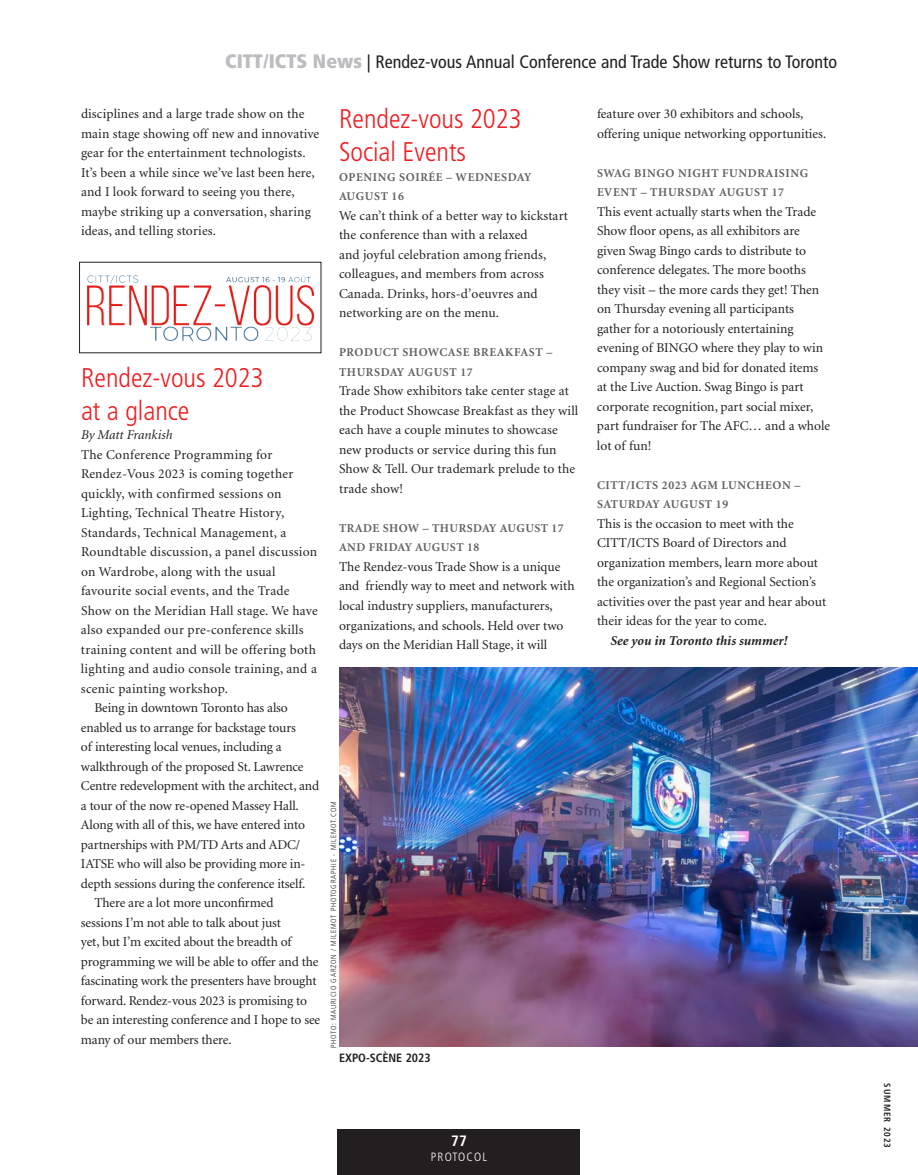
<style>
.page{position:relative;width:918px;height:1175px;background:#fff}
.page>*{position:absolute;margin:0;border:0;box-sizing:border-box;transform-origin:0 0}
.t1{font:300 condensed 27px/33px "Frutiger";color:#ee1f23}
.t2{font:condensed 18px "Frutiger";color:#231f20}
.t3{font:700 condensed 15px "Frutiger";color:#fff}
.t4{font:13.5px/19.5px "Minion";color:#231f20}
.t5{font:13.5px "Minion";letter-spacing:.02em;color:#231f20}
.t6{font:italic 700 13.5px "Minion";color:#231f20}
.t7{font:italic 13.5px "Minion";color:#231f20}
.t8{font:700 12px/19.5px "Minion";letter-spacing:.05em;color:#636366}
.t9{font:700 condensed 12px "Frutiger";color:#231f20}
.t10{font:300 condensed 12px "Frutiger";letter-spacing:.1em;color:#fff}
.t11{font:700 condensed 9px "Frutiger";letter-spacing:.1em;color:#231f20}
.t12{font:300 condensed 7.5px "Frutiger";letter-spacing:.1em;color:#231f20}
.s1{font-weight:900;font-size:19.5px;color:#bcbdc0}
</style>
<div class="page">
<div style="left:338px;top:1129px;width:242px;height:45px;background:#231f20"></div>
<img style="left:87px;top:274px;width:227px;height:68px">
<div style="left:79px;top:262px;width:242px;height:91px;border:1px solid #231f20"></div>
<img style="left:339px;top:667px;width:579px;height:379px">
<h2 class="t2" style="left:225px;top:51px;width:614px"><span class="s1">CITT/ICTS News</span> | Rendez-vous Annual Conference and Trade Show returns to Toronto</h2>
<p class="t4" style="left:81px;top:105px;width:240px">disciplines and a large trade show on the main stage showing off new and innovative gear for the entertainment technologists.<br>It’s been a while since we’ve last been here, and I look forward to seeing you there, maybe striking up a conversation, sharing ideas, and telling stories.</p>
<h1 class="t1" style="left:81px;top:361px;width:184px">Rendez-vous 2023 at a glance</h1>
<p class="t7" style="left:81px;top:428px;width:93px">By Matt Frankish</p>
<p class="t5" style="left:81px;top:448px;width:193px">The Conference Programming for</p>
<p class="t5" style="left:81px;top:467px;width:214px">Rendez-Vous 2023 is coming together</p>
<p class="t5" style="left:81px;top:487px;width:202px">quickly, with confirmed sessions on</p>
<p class="t5" style="left:81px;top:506px;width:205px">Lighting, Technical Theatre History,</p>
<p class="t5" style="left:81px;top:526px;width:207px">Standards, Technical Management, a</p>
<p class="t5" style="left:81px;top:545px;width:238px">Roundtable discussion, a panel discussion</p>
<p class="t5" style="left:81px;top:565px;width:196px">on Wardrobe, along with the usual</p>
<p class="t5" style="left:81px;top:584px;width:210px">favourite social events, and the Trade</p>
<p class="t5" style="left:81px;top:604px;width:238px">Show on the Meridian Hall stage. We have</p>
<p class="t5" style="left:81px;top:623px;width:224px">also expanded our pre-conference skills</p>
<p class="t5" style="left:81px;top:643px;width:236px">training content and will be offering both</p>
<p class="t5" style="left:81px;top:662px;width:237px">lighting and audio console training, and a</p>
<p class="t5" style="left:81px;top:682px;width:149px">scenic painting workshop.</p>
<p class="t4" style="left:94px;top:698px;width:195px">Being in downtown Toronto has also</p>
<p class="t4" style="left:81px;top:718px;width:217px">enabled us to arrange for backstage tours</p>
<p class="t4" style="left:81px;top:737px;width:202px">of interesting local venues, including a</p>
<p class="t4" style="left:81px;top:757px;width:224px">walkthrough of the proposed St. Lawrence</p>
<p class="t4" style="left:81px;top:776px;width:240px">Centre redevelopment with the architect, and</p>
<p class="t4" style="left:81px;top:796px;width:219px">a tour of the now re-opened Massey Hall.</p>
<p class="t4" style="left:81px;top:815px;width:226px">Along with all of this, we have entered into</p>
<p class="t4" style="left:81px;top:835px;width:221px">partnerships with PM/TD Arts and AD C/</p>
<p class="t4" style="left:81px;top:854px;width:226px">IATSE who will also be providing more in-</p>
<p class="t4" style="left:81px;top:874px;width:226px">depth sessions during the conference itself.</p>
<p class="t4" style="left:94px;top:893px;width:181px">There are a lot more unconfirmed</p>
<p class="t4" style="left:81px;top:913px;width:202px">sessions I’m not able to talk about just</p>
<p class="t4" style="left:81px;top:932px;width:213px">yet, but I’m excited about the breadth of</p>
<p class="t4" style="left:81px;top:952px;width:239px">programming we will be able to offer and the</p>
<p class="t4" style="left:81px;top:971px;width:237px">fascinating work the presenters have brought</p>
<p class="t4" style="left:81px;top:991px;width:228px">forward. Rendez-vous 2023 is promising to</p>
<p class="t4" style="left:81px;top:1010px;width:241px">be an interesting conference and I hope to see</p>
<p class="t4" style="left:81px;top:1030px;width:152px">many of our members there.</p>
<h1 class="t1" style="left:339px;top:103px;width:184px">Rendez-vous 2023<br>Social Events</h1>
<p class="t8" style="left:339px;top:168px;width:194px">OPENING SOIRÉE – WEDNESDAY<br>AUGUST 16</p>
<p class="t4" style="left:339px;top:206px;width:231px">We can’t think of a better way to kickstart the conference than with a relaxed<br>and joyful celebration among friends, colleagues, and members from across Canada. Drinks, hors-d’oeuvres and networking are on the menu.</p>
<p class="t8" style="left:339px;top:343px;width:215px">PRODUCT SHOWCASE BREAKFAST –<br>THURSDAY AUGUST 17</p>
<p class="t4" style="left:339px;top:382px;width:241px">Trade Show exhibitors take center stage at the Product Showcase Breakfast as they will each have a couple minutes to showcase new products or service during this fun Show &amp; Tell. Our trademark prelude to the trade show!</p>
<p class="t8" style="left:339px;top:519px;width:226px">TRADE SHOW – THURSDAY AUGUST 17<br>AND FRIDAY AUGUST 18</p>
<p class="t4" style="left:339px;top:557px;width:237px">The Rendez-vous Trade Show is a unique and friendly way to meet and network with local industry suppliers, manufacturers, organizations, and schools. Held over two days on the Meridian Hall Stage, it will</p>
<p class="t12" style="left:329px;top:1048px;width:248px;rotate:-90deg">Photo: Mauricio Garzon / Milemot photographie - milemot.com</p>
<p class="t9" style="left:339px;top:1051px;width:93px">EXPO-SCÈNE 2023</p>
<p class="t4" style="left:597px;top:105px;width:231px">feature over 30 exhibitors and schools, offering unique networking opportunities.</p>
<p class="t8" style="left:597px;top:163px;width:54px">SWAG BING</p>
<p class="t8" style="left:597px;top:163px;width:213px;text-indent:69px">O NIGHT FUNDRAISING<br>EVENT – THURSDAY AUGUST 17</p>
<p class="t4" style="left:597px;top:202px;width:235px">This event actually starts when the Trade Show floor opens, as all exhibitors are given Swag Bingo cards to distribute to conference delegates. The more booths they visit – the more cards they get! Then on Thursday evening all participants gather for a notoriously entertaining evening of BINGO where they play to win company swag and bid for donated items at the Live Auction. Swag Bingo is part corporate recognition, part social mixer, part fundraiser for The AFC… and a whole lot of fun!</p>
<p class="t8" style="left:597px;top:475px;width:9px">CITT</p>
<p class="t8" style="left:597px;top:475px;width:205px;text-indent:30px">/ICTS 2023 AGM LUNCHEON –<br>SATURDAY AUGUST 19</p>
<p class="t4" style="left:597px;top:514px;width:231px">This is the occasion to meet with the CITT/ICTS Board of Directors and organization members, learn more about the organization’s and Regional Section’s activities over the past year and hear about their ideas for the year to come.</p>
<p class="t6" style="left:610px;top:634px;width:178px">See you in Toronto this summer!</p>
<p class="t3" style="left:451px;top:1132px;width:17px">77</p>
<p class="t10" style="left:431px;top:1150px;width:58px">PROTOCOL</p>
<p class="t11" style="left:893px;top:1083px;width:66px;rotate:90deg">Summer 2023</p>
</div>
